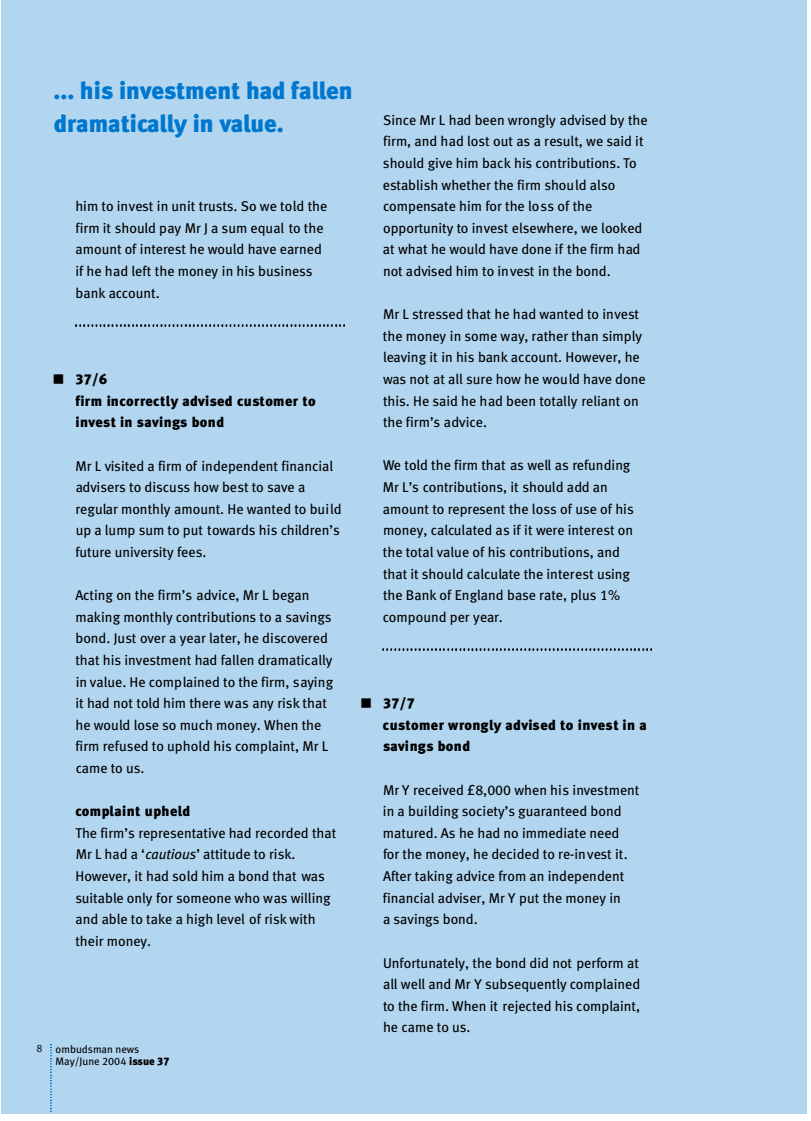
<style>
.page{position:relative;width:811px;height:1121px;background:#fff}
.page>*{position:absolute;margin:0;border:0;box-sizing:border-box;transform-origin:0 0}
.t1{font:24.3px/32.4px "Meta Black LF";color:#0077ce}
.t2{font:14.1px/21.6px "Meta Book LF";color:#000}
.t3{font:14.1px/21.6px "Meta Black LF";letter-spacing:.025em;color:#000}
.t4{font:10.8px/12.8px "Meta Book LF";color:#000}
.t5{font:10.8px "Meta Normal Expert";color:#000}
.s1{font-style:italic}
.s2{font-family:"Meta Black LF"}
</style>
<div class="page">
<div style="left:1px;top:0;width:805px;height:1113px;background:#b3d6f0"></div>
<img style="left:50px;top:1044px;width:1px;height:67px">
<img style="left:75px;top:324px;width:269px;height:2px">
<img style="left:382px;top:648px;width:269px;height:2px">
<p class="t5" style="left:36px;top:1043px;width:8px">8</p>
<h1 class="t1" style="left:54px;top:76px;width:300px">... his investment had fallen dramatically in value.</h1>
<p class="t2" style="left:75px;top:196px;width:253px">him to invest in unit trusts. So we told the firm it should pay Mr J a sum equal to the amount of interest he would have earned if he had left the money in his business bank account.</p>
<p class="t3" style="left:75px;top:369px;width:242px;text-indent:-23px">■ 3 7 / 6<br>firm inco r re c t l y ad vised customer to i nvest in sa vi ngs b o n d</p>
<p class="t2" style="left:75px;top:455px;width:267px">Mr L visited a firm of independent financial advisers to discuss how best to save a regular monthly amount. He wanted to build up a lump sum to put towards his children’s future university fees.</p>
<p class="t2" style="left:75px;top:585px;width:259px">Acting on the firm’s advice, Mr L began making monthly contributions to a savings bond. Just over a year later, he discovered that his investment had fallen dramatically in value. He complained to the firm, saying it had not told him there was any risk that he would lose so much money. When the firm refused to uphold his complaint, Mr L came to us.</p>
<p class="t3" style="left:76px;top:801px;width:116px">co m pl a i n t u p h e ld</p>
<p class="t2" style="left:75px;top:823px;width:262px">The firm’s representative had recorded that Mr L had a ‘<span class="s1">cautious</span>’ attitude to risk.<br>However, it had sold him a bond that was suitable only for someone who was willing and able to take a high level of risk with their money.</p>
<p class="t4" style="left:55px;top:1043px;width:115px">ombudsman news<br>May/June 2004 <span class="s2">issue 37</span></p>
<p class="t2" style="left:382px;top:110px;width:266px">Since Mr L had been wrongly advised by the firm, and had lost out as a result, we said it should give him back his contributions. To establish whether the firm should also compensate him for the loss of the opportunity to invest elsewhere, we looked at what he would have done if the firm had not advised him to invest in the bond.</p>
<p class="t2" style="left:382px;top:304px;width:264px">Mr L stressed that he had wanted to invest the money in some way, rather than simply leaving it in his bank account. However, he was not at all sure how he would have done this. He said he had been totally reliant on the firm’s advice.</p>
<p class="t2" style="left:382px;top:455px;width:252px">We told the firm that as well as refunding Mr L’s contributions, it should add an amount to represent the loss of use of his money, calculated as if it were interest on the total value of his contributions, and that it should calculate the interest using the Bank of England base rate, plus 1% compound per year.</p>
<p class="t3" style="left:382px;top:693px;width:265px;text-indent:-23px">■ 3 7 / 7<br>customer wro ng l y ad vised to invest in a sa vi ngs b o n d</p>
<p class="t2" style="left:382px;top:779px;width:258px">Mr Y received £8,000 when his investment in a building society’s guaranteed bond matured. As he had no immediate need<br>for the money, he decided to re-invest it.<br>After taking advice from an independent financial adviser, Mr Y put the money in<br>a savings bond.</p>
<p class="t2" style="left:383px;top:952px;width:258px;text-align:justify">Unfortunately, the bond did not perform at all well and Mr Y subsequently complained to the firm. When it rejected his complaint, he came to us.</p>
</div>
